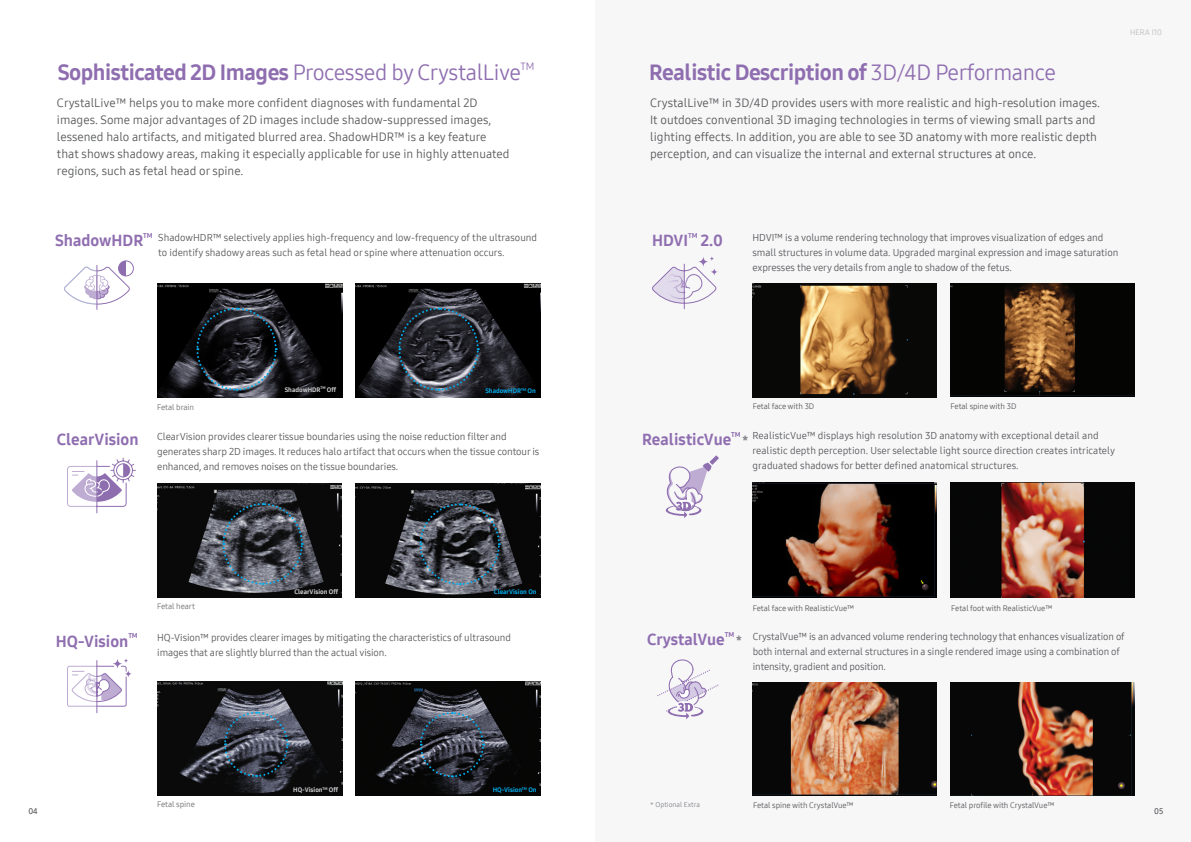
<style>
.page{position:relative;width:1191px;height:842px;background:#fff}
.page>*{position:absolute;margin:0;border:0;box-sizing:border-box;transform-origin:0 0}
.t1{font:22px "Samsung One 400";letter-spacing:-.02em;color:#8f6eb0}
.t2{font:22px "Samsung One 800";letter-spacing:-.02em;color:#8f6eb0}
.소제목{font:16px "Samsung One 800";color:#8f6eb0}
.Title_body{font:12px/17px "Samsung One 400";color:#57585a}
.소제목-2{font:12px "Samsung One 800";color:#808285}
.t3{font:10.5px "Samsung One 400";color:#8f6eb0}
.본문{font:10px/15px "Samsung One 400";letter-spacing:-.01em;color:#57585a}
.본문-2{font:8px "Samsung One 400";letter-spacing:-.01em;color:#57585a}
.본문-3{font:8px "Samsung One 400";letter-spacing:-.01em;color:#6c6d70}
.본문-4{font:8px "Samsung One 400";color:#bcbdc0}
.t4{font:8px "Samsung One 600";color:#57585a}
.t5{font:7px "Samsung One 400";color:#808285}
.소제목-3{font:7px "Samsung One 800";color:#8f6eb0}
.t6{font:6.5px "Samsung One 800";color:#d1d2d4}
.t7{font:6.5px "Samsung One 800";color:#00aeef}
.s1{font-family:"Samsung One 800"}
.s2{font-family:"Samsung One 400"}
</style>
<div class="page">
<div style="left:596px;top:0;width:595px;height:842px;background:#f7f7f8"></div>
<img style="left:157px;top:682px;width:185px;height:114px">
<img style="left:356px;top:682px;width:184px;height:114px">
<svg style="left:67px;top:659px;width:65px;height:54px"></svg>
<svg style="left:223px;top:711px;width:66px;height:67px;background:#474f5d"></svg>
<svg style="left:419px;top:711px;width:66px;height:67px;background:#3c434f"></svg>
<img style="left:157px;top:284px;width:185px;height:113px">
<img style="left:356px;top:284px;width:184px;height:113px">
<svg style="left:397px;top:307px;width:83px;height:85px;background:#333841"></svg>
<svg style="left:195px;top:307px;width:83px;height:85px;background:#252930"></svg>
<div style="left:118px;top:260px;width:16px;height:16px;border:1px solid #8f6eb0;border-radius:50%"></div>
<svg style="left:64px;top:261px;width:67px;height:44px"></svg>
<hr style="left:96px;top:265px;width:1px;height:44px;background:#8f6eb0">
<img style="left:157px;top:484px;width:184px;height:113px">
<img style="left:356px;top:484px;width:184px;height:113px">
<svg style="left:221px;top:502px;width:83px;height:84px;background:#494f59"></svg>
<svg style="left:418px;top:502px;width:83px;height:84px;background:#434952"></svg>
<svg style="left:67px;top:457px;width:69px;height:57px"></svg>
<img style="left:753px;top:284px;width:183px;height:113px">
<svg style="left:652px;top:256px;width:66px;height:54px"></svg>
<img style="left:753px;top:483px;width:183px;height:115px">
<svg style="left:666px;top:455px;width:53px;height:63px"></svg>
<img style="left:950px;top:284px;width:184px;height:113px">
<img style="left:950px;top:483px;width:184px;height:114px">
<img style="left:950px;top:682px;width:184px;height:114px">
<img style="left:753px;top:682px;width:183px;height:114px">
<svg style="left:657px;top:659px;width:61px;height:60px"></svg>
<p class="t1" style="left:58px;top:58px;width:465px"><span class="s1">Sophisticated 2D Images</span> Processed by CrystalLive</p>
<p class="t3" style="left:520px;top:59px;width:15px">TM</p>
<p class="Title_body" style="left:57px;top:94px;width:454px">CrystalLive™ helps you to make more confident diagnoses with fundamental 2D images. Some major advantages of 2D images include shadow-suppressed images, lessened halo artifacts, and mitigated blurred area. ShadowHDR™ is a key feature that shows shadowy areas, making it especially applicable for use in highly attenuated regions, such as fetal head or spine.</p>
<p class="소제목" style="left:55px;top:230px;width:90px">ShadowHDR</p>
<p class="소제목-3" style="left:143px;top:231px;width:11px">TM</p>
<p class="본문" style="left:158px;top:230px;width:380px">ShadowHDR™ selectively applies high-frequency and low-frequency of the ultrasound to identify shadowy areas such as fetal head or spine where attenuation occurs.</p>
<p class="본문-3" style="left:157px;top:401px;width:38px">Fetal brain</p>
<p class="t6" style="left:285px;top:385px;width:53px">ShadowHDR<sup>TM</sup> Off</p>
<p class="t7" style="left:485px;top:386px;width:52px">ShadowHDR<sup>TM</sup> On</p>
<p class="소제목" style="left:57px;top:428px;width:83px">ClearVision</p>
<p class="본문" style="left:157px;top:428px;width:384px">ClearVision provides clearer tissue boundaries using the noise reduction filter and generates sharp 2D images. It reduces halo artifact that occurs when the tissue contour is enhanced, and removes noises on the tissue boundaries.</p>
<p class="본문-3" style="left:157px;top:601px;width:39px">Fetal heart</p>
<p class="t6" style="left:294px;top:587px;width:45px">ClearVision Off</p>
<p class="t7" style="left:494px;top:587px;width:44px">ClearVision On</p>
<p class="소제목" style="left:56px;top:630px;width:74px">HQ-Vision</p>
<p class="소제목-3" style="left:128px;top:631px;width:11px">TM</p>
<p class="본문" style="left:157px;top:629px;width:355px">HQ-Vision™ provides clearer images by mitigating the characteristics of ultrasound images that are slightly blurred than the actual vision.</p>
<p class="t6" style="left:293px;top:785px;width:46px">HQ-Vision<sup>TM</sup> Off</p>
<p class="t7" style="left:493px;top:785px;width:45px">HQ-Vision<sup>TM</sup> On</p>
<p class="t2" style="left:649px;top:58px;width:408px">Realistic Description of <span class="s2">3D/4D Performance</span></p>
<p class="Title_body" style="left:650px;top:94px;width:451px">CrystalLive™ in 3D/4D provides users with more realistic and high-resolution images.</p>
<p class="Title_body" style="left:650px;top:111px;width:448px">It outdoes conventional 3D imaging technologies in terms of viewing small parts and lighting effects. In addition, you are able to see 3D anatomy with more realistic depth perception, and can visualize the internal and external structures at once.</p>
<p class="본문-4" style="left:1130px;top:27px;width:34px">HERA I10</p>
<p class="소제목" style="left:652px;top:230px;width:38px">HDVI</p>
<p class="소제목-3" style="left:688px;top:231px;width:11px">TM</p>
<p class="소제목" style="left:701px;top:230px;width:24px">2.0</p>
<p class="본문" style="left:752px;top:230px;width:367px">HDVI™ is a volume rendering technology that improves visualization of edges and small structures in volume data. Upgraded marginal expression and image saturation expresses the very details from angle to shadow of the fetus.</p>
<p class="본문-2" style="left:753px;top:401px;width:63px">Fetal face with 3D</p>
<p class="본문-2" style="left:950px;top:401px;width:67px">Fetal spine with 3D</p>
<p class="본문" style="left:752px;top:428px;width:364px">RealisticVue™ displays high resolution 3D anatomy with exceptional detail and realistic depth perception. User selectable light source direction creates intricately graduated shadows for better defined anatomical structures.</p>
<p class="소제목" style="left:642px;top:429px;width:91px">RealisticVue</p>
<p class="소제목-3" style="left:731px;top:430px;width:11px">TM</p>
<p class="소제목-2" style="left:742px;top:431px;width:8px">*</p>
<p class="소제목" style="left:647px;top:629px;width:79px">CrystalVue</p>
<p class="소제목-3" style="left:725px;top:630px;width:11px">TM</p>
<p class="소제목-2" style="left:735px;top:632px;width:8px">*</p>
<p class="본문-2" style="left:951px;top:603px;width:103px">Fetal foot with RealisticVue™</p>
<p class="본문" style="left:753px;top:629px;width:373px">CrystalVue™ is an advanced volume rendering technology that enhances visualization of both internal and external structures in a single rendered image using a combination of intensity, gradient and position.</p>
<p class="본문-2" style="left:753px;top:603px;width:103px">Fetal face with RealisticVue™</p>
<p class="본문-3" style="left:157px;top:798px;width:39px">Fetal spine</p>
<p class="t5" style="left:650px;top:800px;width:51px">* Optional Extra</p>
<p class="본문-2" style="left:950px;top:800px;width:106px">Fetal profile with CrystalVue™</p>
<p class="본문-2" style="left:753px;top:800px;width:102px">Fetal spine with CrystalVue™</p>
<p class="t4" style="left:28px;top:806px;width:11px">04</p>
<p class="t4" style="left:1154px;top:806px;width:11px">05</p>
</div>
